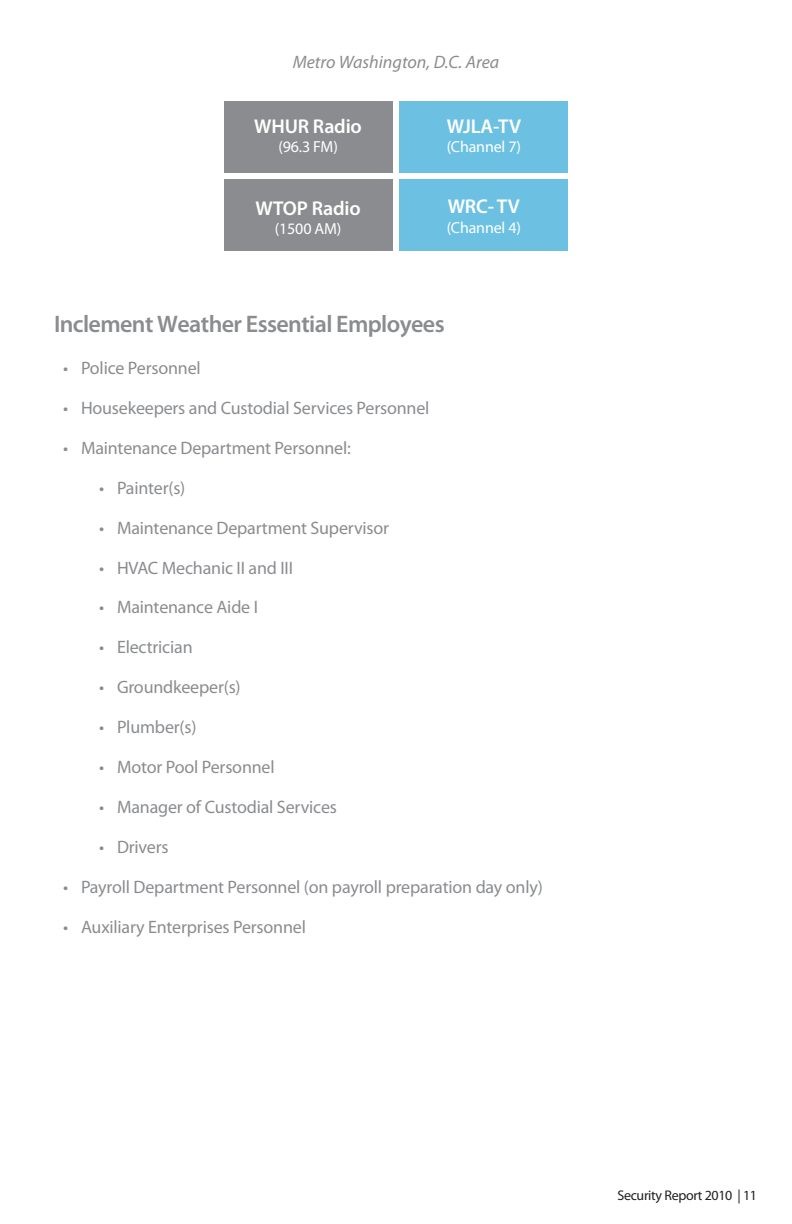
<style>
.page{position:relative;width:792px;height:1224px;background:#fff}
.page>*{position:absolute;margin:0;border:0;box-sizing:border-box;transform-origin:0 0}
.t1{font:600 24px "Myriad Pro";letter-spacing:-.025em;color:#8a8c8f}
.t2{font:600 20px "Myriad Pro";letter-spacing:-.01em;color:#fff}
.t3{font:18px "Myriad Pro";letter-spacing:-.01em;color:#8a8c8f}
.t4{font:italic 18px "Myriad Pro";color:#8a8c8f}
.t5{font:16px "Myriad Pro";letter-spacing:-.01em;color:#fff}
.t6{font:14px "Myriad Pro";letter-spacing:-.025em;color:#231f20}
</style>
<div class="page">
<div style="left:224px;top:102px;width:168px;height:71px;background:#8a8c8f"></div>
<div style="left:224px;top:179px;width:168px;height:72px;background:#8a8c8f"></div>
<div style="left:400px;top:102px;width:168px;height:71px;background:#6cc1e3"></div>
<div style="left:400px;top:179px;width:168px;height:72px;background:#6cc1e3"></div>
<p class="t4" style="left:293px;top:50px;width:208px">Metro Washington, D.C. Area</p>
<p class="t2" style="left:254px;top:113px;width:109px">WHUR Radio</p>
<p class="t5" style="left:278px;top:137px;width:61px">(96.3 FM)</p>
<p class="t2" style="left:256px;top:195px;width:107px">WTOP Radio</p>
<p class="t5" style="left:275px;top:219px;width:68px">(1500 AM)</p>
<p class="t2" style="left:447px;top:113px;width:76px">WJLA-TV</p>
<p class="t5" style="left:447px;top:137px;width:76px">(Channel 7)</p>
<p class="t2" style="left:448px;top:194px;width:74px">WRC- TV</p>
<p class="t5" style="left:447px;top:217px;width:76px">(Channel 4)</p>
<h1 class="t1" style="left:54px;top:309px;width:392px">Inclement Weather Essential Employees</h1>
<p class="t3" style="left:63px;top:356px;width:139px">• Police Personnel</p>
<p class="t3" style="left:63px;top:396px;width:368px">• Housekeepers and Custodial Services Personnel</p>
<p class="t3" style="left:63px;top:436px;width:289px">• Maintenance Department Personnel:</p>
<p class="t3" style="left:99px;top:476px;width:88px">• Painter(s)</p>
<p class="t3" style="left:99px;top:516px;width:292px">• Maintenance Department Supervisor</p>
<p class="t3" style="left:99px;top:556px;width:195px">• HVAC Mechanic II and III</p>
<p class="t3" style="left:99px;top:596px;width:161px">• Maintenance Aide I</p>
<p class="t3" style="left:99px;top:636px;width:95px">• Electrician</p>
<p class="t3" style="left:99px;top:676px;width:143px">• Groundkeeper(s)</p>
<p class="t3" style="left:99px;top:716px;width:99px">• Plumber(s)</p>
<p class="t3" style="left:99px;top:756px;width:177px">• Motor Pool Personnel</p>
<p class="t3" style="left:99px;top:796px;width:240px">• Manager of Custodial Services</p>
<p class="t3" style="left:99px;top:836px;width:71px">• Drivers</p>
<p class="t3" style="left:63px;top:876px;width:481px">• Payroll Department Personnel (on payroll preparation day only)</p>
<p class="t3" style="left:63px;top:916px;width:245px">• Auxiliary Enterprises Personnel</p>
<p class="t6" style="left:617px;top:1187px;width:141px">Security Report 2010 | 11</p>
</div>
